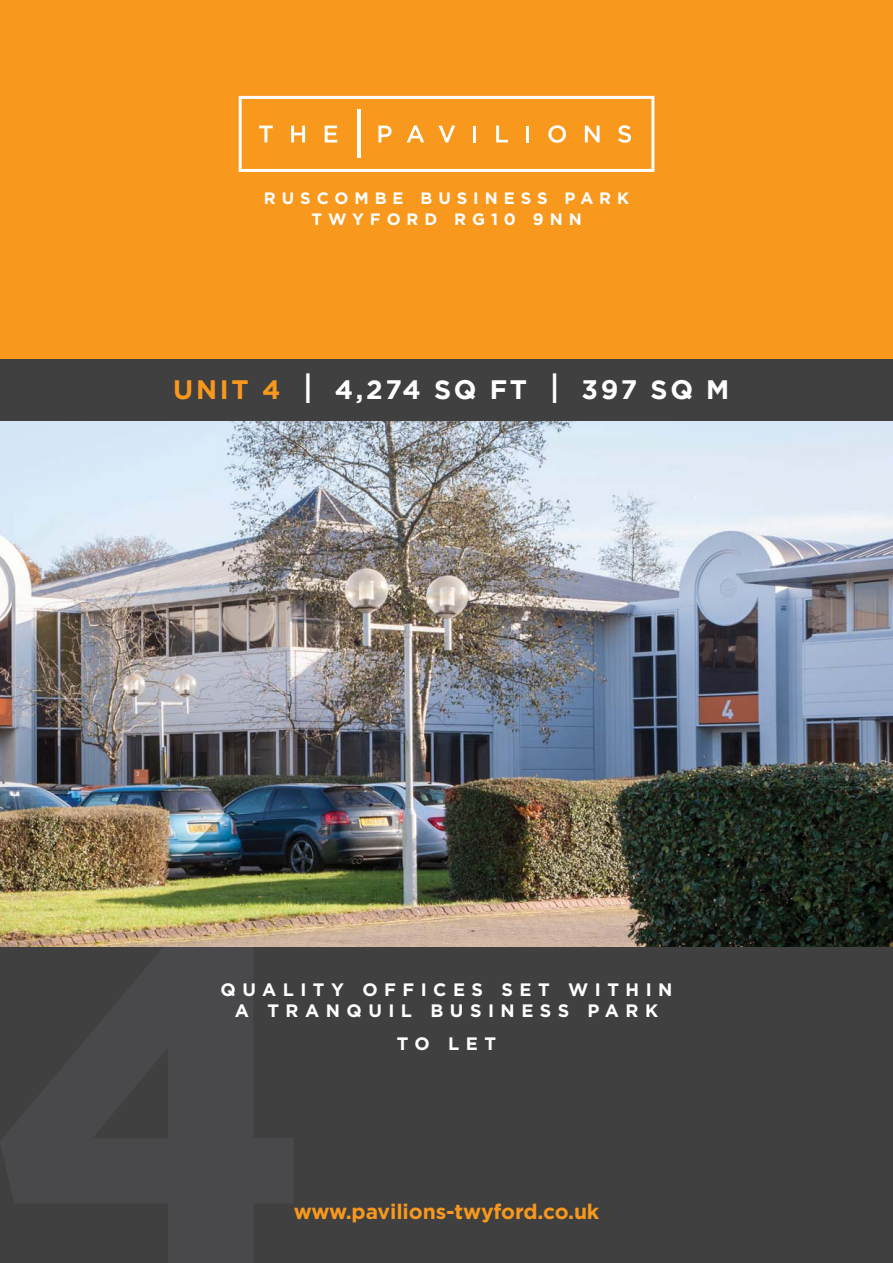
<style>
.page{position:relative;width:893px;height:1263px;background:#fff}
.page>*{position:absolute;margin:0;border:0;box-sizing:border-box;transform-origin:0 0}
.t1{font:700 26.7px "Gotham";letter-spacing:.1em;color:#fff}
.t2{font:700 21px "Gotham";letter-spacing:-.005em;color:#f8981d}
.t3{font:700 18px/21px "Gotham";letter-spacing:.36em;color:#fff;text-align:center}
.t4{font:700 16.5px/21px "Gotham";letter-spacing:.36em;color:#fff;text-align:center}
.s1{color:#f8981d}
.s2{font-size:42.15px}
</style>
<div class="page">
<div style="left:0;top:349px;width:892px;height:914px;background:#404041"></div>
<img style="left:0;top:422px;width:892px;height:524px">
<div style="left:0;top:0;width:892px;height:358px;background:#f8981d"></div>
<svg style="left:239px;top:96px;width:415px;height:76px"></svg>
<hr style="left:357px;top:110px;width:3px;height:48px;background:#fff">
<p class="t4" style="left:264px;top:189px;width:367px">RUSCOMBE BUSINESS PARK<br>TWYFORD RG10 9NN</p>
<h1 class="t1" style="left:173px;top:379px;width:557px"><span class="s1">UNIT 4</span> <span class="s2">I</span> 4,274 SQ FT <span class="s2">I</span> 397 SQ M</h1>
<p class="t3" style="left:221px;top:980px;width:453px">QUALITY OFFICES SET WITHIN<br>A TRANQUIL BUSINESS PARK</p>
<p class="t3" style="left:397px;top:1034px;width:101px">TO LET</p>
<p class="t2" style="left:294px;top:1204px;width:307px">www.pavilions-twyford.co.uk</p>
</div>
